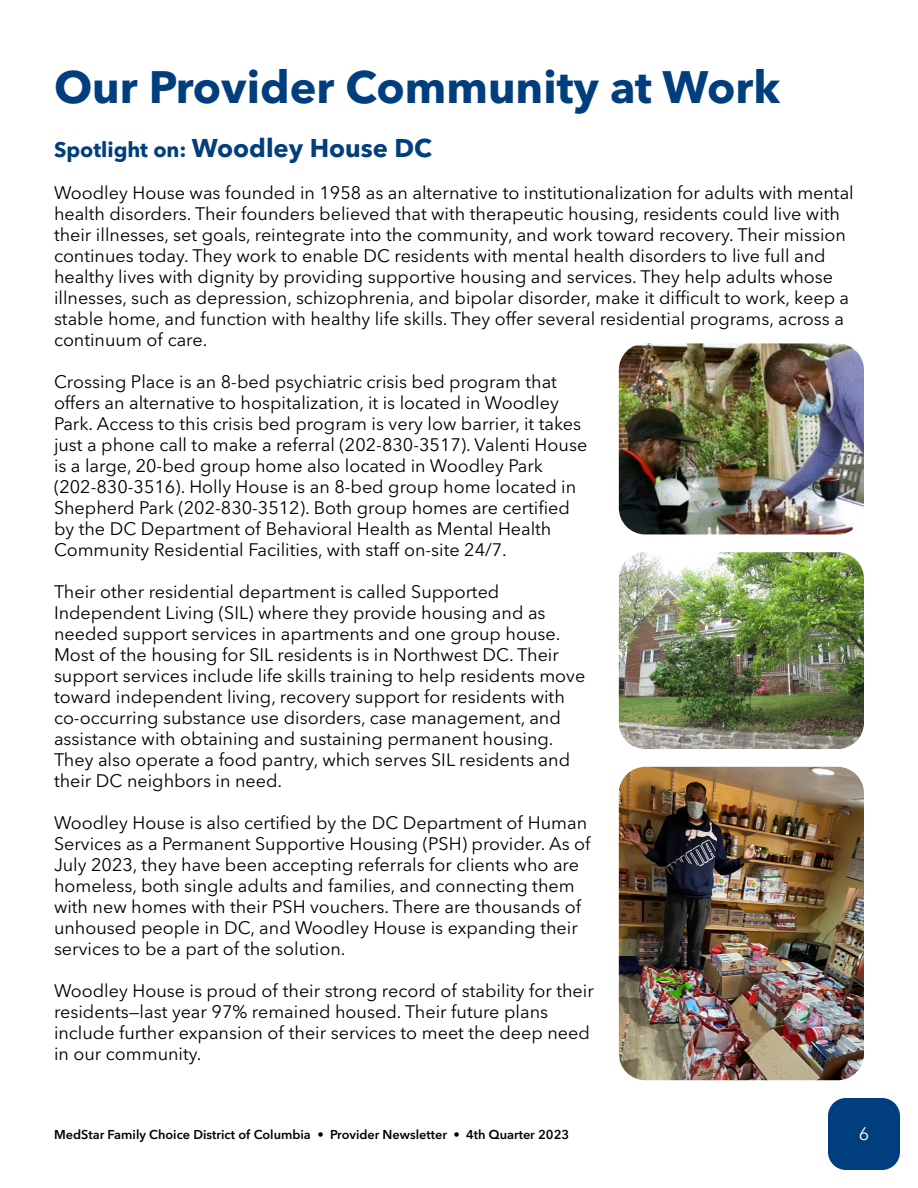
<style>
.page{position:relative;width:918px;height:1188px;background:#fff}
.page>*{position:absolute;margin:0;border:0;box-sizing:border-box;transform-origin:0 0}
.t1{font:700 45px "Avenir Next LT Pro";color:#003e7e}
.Sub_Title{font:700 25.5px "Avenir Next LT Pro";color:#003e7e}
.t2{font:18px/21px "Avenir Next LT Pro";color:#000}
.t3{font:18px "Avenir Next LT Pro";color:#fff}
.t4{font:600 12.75px "Avenir Next LT Pro";color:#000}
.s1{font-size:21px}
.s2{font-weight:400}
</style>
<div class="page">
<img style="left:619px;top:552px;width:245px;height:197px">
<img style="left:619px;top:767px;width:245px;height:313px">
<img style="left:619px;top:343px;width:245px;height:191px">
<div style="left:828px;top:1098px;width:72px;height:72px;background:#003e7e;border-radius:18px"></div>
<h1 class="t1" style="left:54px;top:60px;width:728px">Our Provider Community at Work</h1>
<p class="Sub_Title" style="left:54px;top:133px;width:380px"><span class="s1">Spotlight on:</span> Woodley House DC</p>
<p class="t2" style="left:54px;top:182px;width:801px">Woodley House was founded in 1958 as an alternative to institutionalization for adults with mental</p>
<p class="t2" style="left:54px;top:203px;width:788px">health disorders. Their founders believed that with therapeutic housing, residents could live with</p>
<p class="t2" style="left:54px;top:224px;width:794px">their illnesses, set goals, reintegrate into the community, and work toward recovery. Their mission</p>
<p class="t2" style="left:54px;top:245px;width:773px">continues today. They work to enable DC residents with mental health disorders to live full and</p>
<p class="t2" style="left:54px;top:266px;width:781px">healthy lives with dignity by providing supportive housing and services. They help adults whose</p>
<p class="t2" style="left:54px;top:287px;width:797px">illnesses, such as depression, schizophrenia, and bipolar disorder, make it difficult to work, keep a</p>
<p class="t2" style="left:54px;top:308px;width:791px">stable home, and function with healthy life skills. They offer several residential programs, across a</p>
<p class="t2" style="left:54px;top:329px;width:155px">continuum of care.</p>
<p class="t2" style="left:54px;top:371px;width:504px">Crossing Place is an 8-bed psychiatric crisis bed program that</p>
<p class="t2" style="left:54px;top:392px;width:506px">offers an alternative to hospitalization, it is located in Woodley</p>
<p class="t2" style="left:54px;top:413px;width:529px">Park. Access to this crisis bed program is very low barrier, it takes</p>
<p class="t2" style="left:54px;top:434px;width:535px">just a phone call to make a referral (202-830-3517). Valenti House</p>
<p class="t2" style="left:54px;top:455px;width:491px">is a large, 20-bed group home also located in Woodley Park</p>
<p class="t2" style="left:54px;top:476px;width:524px">(202-830-3516). Holly House is an 8-bed group home located in</p>
<p class="t2" style="left:54px;top:497px;width:517px">Shepherd Park (202-830-3512). Both group homes are certified</p>
<p class="t2" style="left:54px;top:518px;width:499px">by the DC Department of Behavioral Health as Mental Health</p>
<p class="t2" style="left:54px;top:539px;width:454px">Community Residential Facilities, with staff on-site 24/7.</p>
<p class="t2" style="left:54px;top:581px;width:447px">Their other residential department is called Supported</p>
<p class="t2" style="left:54px;top:602px;width:493px">Independent Living (SIL) where they provide housing and as</p>
<p class="t2" style="left:54px;top:623px;width:508px">needed support services in apartments and one group house.</p>
<p class="t2" style="left:54px;top:644px;width:506px">Most of the housing for SIL residents is in Northwest DC. Their</p>
<p class="t2" style="left:54px;top:665px;width:533px">support services include life skills training to help residents move</p>
<p class="t2" style="left:54px;top:686px;width:512px">toward independent living, recovery support for residents with</p>
<p class="t2" style="left:54px;top:707px;width:508px">co-occurring substance use disorders, case management, and</p>
<p class="t2" style="left:54px;top:728px;width:501px">assistance with obtaining and sustaining permanent housing.</p>
<p class="t2" style="left:54px;top:749px;width:518px">They also operate a food pantry, which serves SIL residents and</p>
<p class="t2" style="left:54px;top:770px;width:230px">their DC neighbors in need.</p>
<p class="t2" style="left:54px;top:812px;width:535px">Woodley House is also certified by the DC Department of Human</p>
<p class="t2" style="left:54px;top:833px;width:538px">Services as a Permanent Supportive Housing (PSH) provider. As of</p>
<p class="t2" style="left:54px;top:854px;width:527px">July 2023, they have been accepting referrals for clients who are</p>
<p class="t2" style="left:54px;top:875px;width:522px">homeless, both single adults and families, and connecting them</p>
<p class="t2" style="left:54px;top:896px;width:529px">with new homes with their PSH vouchers. There are thousands of</p>
<p class="t2" style="left:54px;top:917px;width:525px">unhoused people in DC, and Woodley House is expanding their services to be a part of the solution.</p>
<p class="t2" style="left:54px;top:980px;width:541px">Woodley House is proud of their strong record of stability for their</p>
<p class="t2" style="left:54px;top:1001px;width:496px">residents—last year 97% remained housed. Their future plans</p>
<p class="t2" style="left:54px;top:1022px;width:538px">include further expansion of their services to meet the deep need</p>
<p class="t2" style="left:54px;top:1043px;width:149px">in our community.</p>
<p class="t4" style="left:54px;top:1126px;width:517px">MedStar Family Choice District of Columbia <span class="s2">•</span> Provider Newsletter • 4th Quarter 2023</p>
<p class="t3" style="left:859px;top:1123px;width:12px">6</p>
</div>
